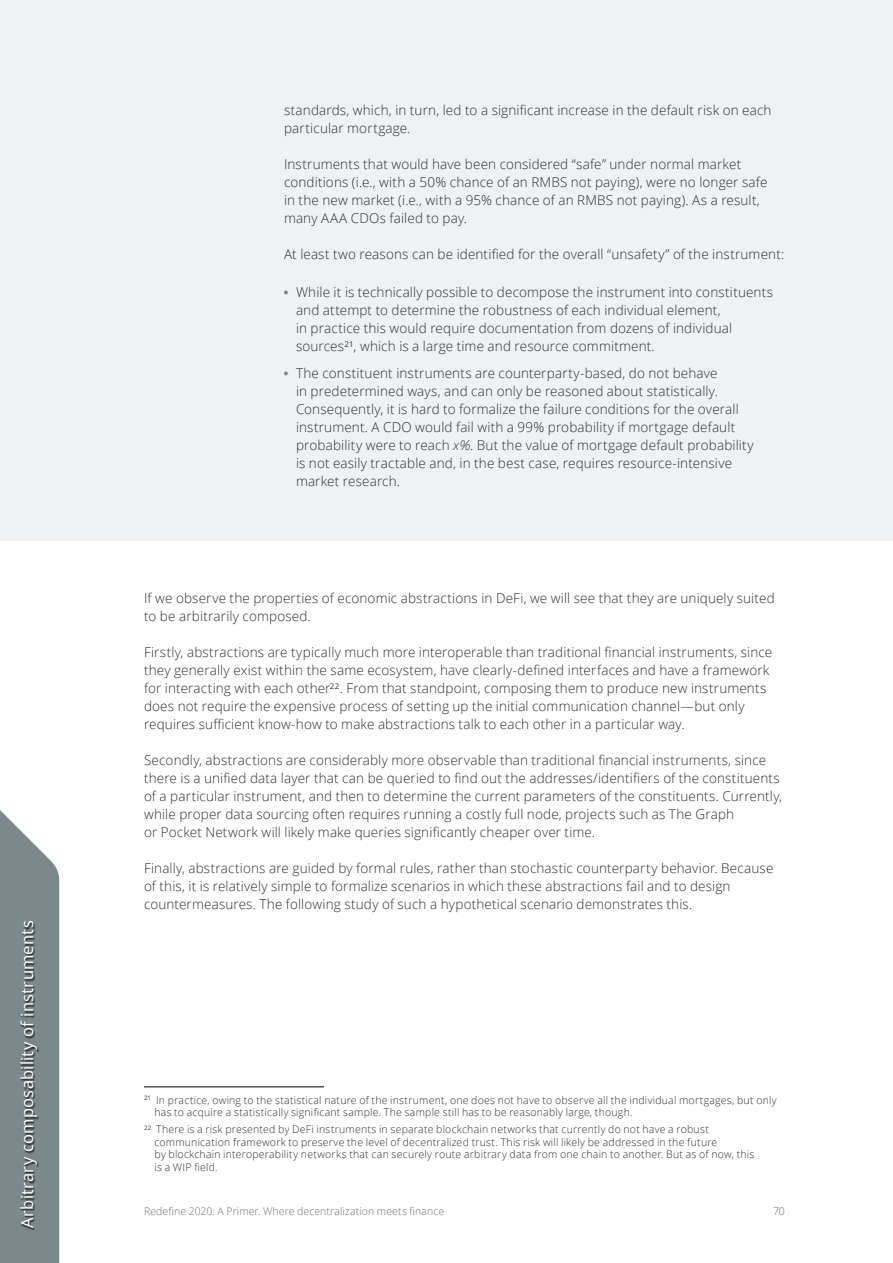
<style>
.page{position:relative;width:893px;height:1263px;background:#fff}
.page>*{position:absolute;margin:0;border:0;box-sizing:border-box;transform-origin:0 0}
.t1{font:16.5px "Open Sans";letter-spacing:.01em;color:#fff}
.Text_9{font:300 13.5px/18px "Open Sans";letter-spacing:.01em;color:#2e2f31}
.Footnote{font:300 10.5px/12.6px "Open Sans";letter-spacing:.02em;color:#2e2f31}
.t2{font:300 10.5px "Open Sans";letter-spacing:.01em;color:#6e6e6e}
.s1{font-style:italic}
</style>
<div class="page">
<div style="left:0;top:0;width:893px;height:540px;background:#eff1f2"></div>
<hr style="left:144px;top:1086px;width:180px;height:1px;background:#000">
<svg style="left:0;top:810px;width:59px;height:453px;background:#879295"></svg>
<div style="left:20px;top:921px;width:19px;height:309px;background:#000;opacity:.75"></div>
<p class="t1" style="left:16px;top:1228px;width:309px;rotate:-90deg">Arbitrary composability of instruments</p>
<p class="Text_9" style="left:284px;top:101px;width:489px">standards, which, in turn, led to a significant increase in the default risk on each particular mortgage.</p>
<p class="Text_9" style="left:284px;top:155px;width:485px">Instruments that would have been considered “safe” under normal market conditions (i.e., with a 50% chance of an RMBS not paying), were no longer safe in the new market (i.e., with a 95% chance of an RMBS not paying). As a result, many AAA CDOs failed to pay.</p>
<p class="Text_9" style="left:284px;top:245px;width:502px">At least two reasons can be identified for the overall “unsafety” of the instrument:</p>
<p class="Text_9" style="left:296px;top:283px;width:479px">While it is technically possible to decompose the instrument into constituents and attempt to determine the robustness of each individual element,<br>in practice this would require documentation from dozens of individual sources<sup>21</sup>, which is a large time and resource commitment.</p>
<p class="Text_9" style="left:296px;top:364px;width:459px">The constituent instruments are counterparty-based, do not behave<br>in predetermined ways, and can only be reasoned about statistically.<br>Consequently, it is hard to formalize the failure conditions for the overall instrument. A CDO would fail with a 99% probability if mortgage default probability were to reach <span class="s1">x%</span>. But the value of mortgage default probability is not easily tractable and, in the best case, requires resource-intensive market research.</p>
<p class="Text_9" style="left:144px;top:589px;width:632px">If we observe the properties of economic abstractions in DeFi, we will see that they are uniquely suited to be arbitrarily composed.</p>
<p class="Text_9" style="left:144px;top:643px;width:630px">Firstly, abstractions are typically much more interoperable than traditional financial instruments, since they generally exist within the same ecosystem, have clearly-defined interfaces and have a framework for interacting with each other<sup>22</sup>. From that standpoint, composing them to produce new instruments does not require the expensive process of setting up the initial communication channel—but only requires sufficient know-how to make abstractions talk to each other in a particular way.</p>
<p class="Text_9" style="left:144px;top:751px;width:640px">Secondly, abstractions are considerably more observable than traditional financial instruments, since there is a unified data layer that can be queried to find out the addresses/identifiers of the constituents of a particular instrument, and then to determine the current parameters of the constituents. Currently, while proper data sourcing often requires running a costly full node, projects such as The Graph<br>or Pocket Network will likely make queries significantly cheaper over time.</p>
<p class="Text_9" style="left:144px;top:859px;width:631px">Finally, abstractions are guided by formal rules, rather than stochastic counterparty behavior. Because of this, it is relatively simple to formalize scenarios in which these abstractions fail and to design countermeasures. The following study of such a hypothetical scenario demonstrates this.</p>
<p class="Footnote" style="left:154px;top:1093px;width:624px;text-indent:-10px"><sup>21</sup> In practice, owing to the statistical nature of the instrument, one does not have to observe all the individual mortgages, but only has to acquire a statistically significant sample. The sample still has to be reasonably large, though.</p>
<p class="Footnote" style="left:154px;top:1123px;width:601px;text-indent:-10px"><sup>22</sup> There is a risk presented by DeFi instruments in separate blockchain networks that currently do not have a robust communication framework to preserve the level of decentralized trust. This risk will likely be addressed in the future<br>by blockchain interoperability networks that can securely route arbitrary data from one chain to another. But as of now, this is a WIP field.</p>
<p class="t2" style="left:144px;top:1204px;width:302px">Redefine 2020: A Primer. Where decentralization meets finance</p>
<p class="t2" style="left:773px;top:1204px;width:13px">70</p>
</div>
